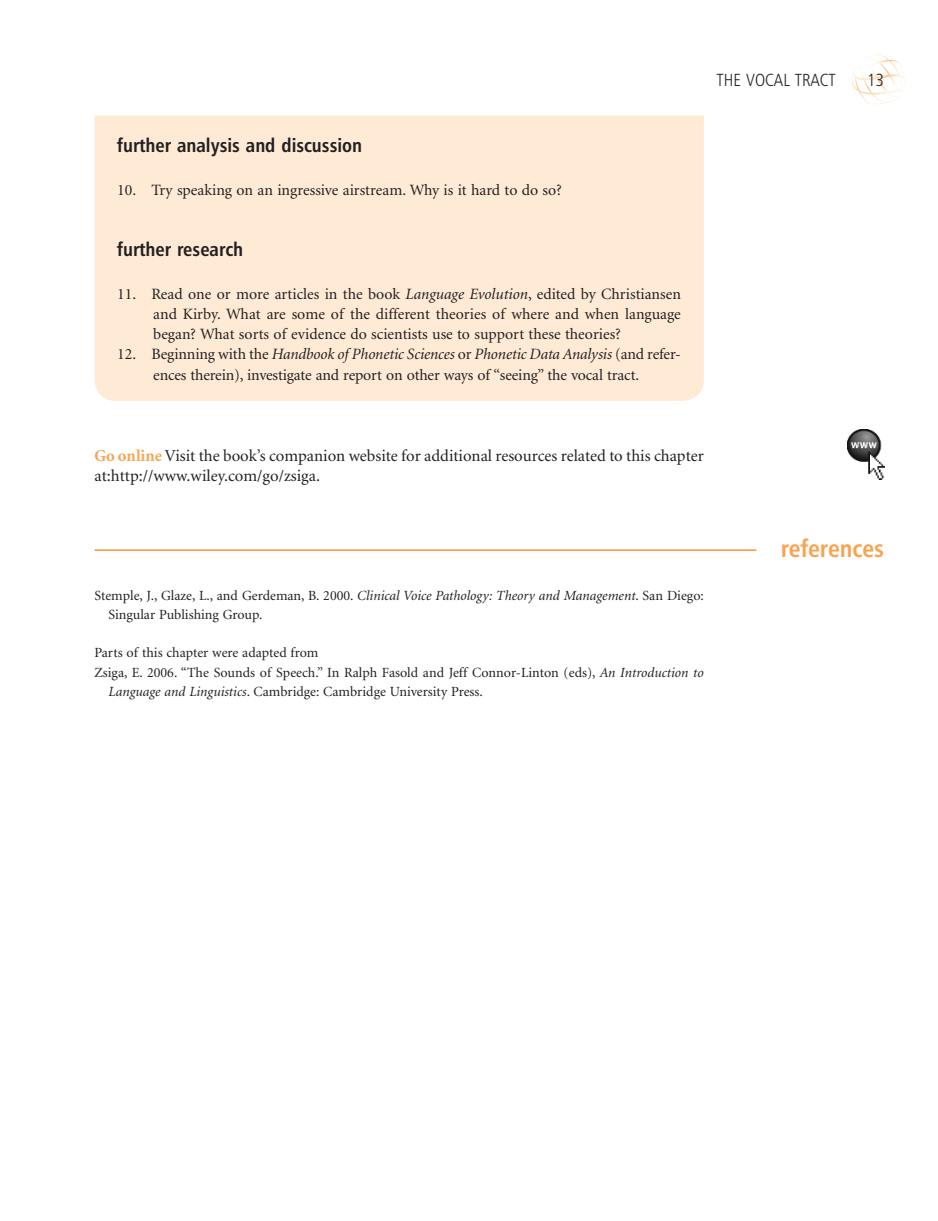
<style>
.page{position:relative;width:938px;height:1221px;background:#fff}
.page>*{position:absolute;margin:0;border:0;box-sizing:border-box;transform-origin:0 0}
.t1{font:24.5px "Humanist 777 BT Bold Condensed B";color:#f9a350}
.t2{font:19.25px "Humanist 777 BT Bold Condensed B";color:#231f20}
.t3{font:17.5px "Humanist 777 BT Light Condensed B";color:#231f20}
.t4{font:16.62px/20.1px "Minion";color:#231f20}
.t5{font:15.75px/20.1px "Minion";color:#231f20;text-align:justify}
.t6{font:14px/19.2px "Minion";color:#231f20}
.s1{font-style:italic}
.s2{font-weight:700;color:#f9a350}
</style>
<div class="page">
<svg style="left:852px;top:54px;width:47px;height:51px"></svg>
<img style="left:848px;top:429px;width:36px;height:50px">
<hr style="left:94px;top:549px;width:790px;height:2px;background:#f9a350">
<hr style="left:756px;top:548px;width:148px;height:4px;background:#fff">
<div style="left:94px;top:115px;width:610px;height:286px;background:#feead5"></div>
<p class="t2" style="left:117px;top:137px;width:246px">f urther a nalysis and d iscussion</p>
<p class="t5" style="left:117px;top:181px;width:446px">10. Try speaking on an ingressive airstream. Why is it hard to do so?</p>
<p class="t2" style="left:117px;top:242px;width:127px">f urther r esearch</p>
<p class="t5" style="left:153px;top:285px;width:529px;text-indent:-36px">11. Read one or more articles in the book <span class="s1">Language Evolution</span> , edited by Christiansen and Kirby. What are some of the different theories of where and when language began? What sorts of evidence do scientists use to support these theories?</p>
<p class="t5" style="left:117px;top:346px;width:565px;text-align:center">12. Beginning with the <span class="s1">Handbook of Phonetic Sciences</span> or <span class="s1">Phonetic Data Analysis</span> (and refer&shy;ences therein), investigate and report on other ways of “ seeing ” the vocal tract.</p>
<p class="t3" style="left:716px;top:73px;width:121px">THE VOCAL TRACT</p>
<p class="t3" style="left:867px;top:73px;width:18px">13</p>
<p class="t4" style="left:94px;top:446px;width:610px"><span class="s2">Go online</span> Visit the book ’ s companion website for additional resources related to this chapter at: http://www.wiley.com/go/zsiga.</p>
<p class="t6" style="left:109px;top:586px;width:597px;text-indent:-14px">Stemple , J. , Glaze , L. , and Gerdeman , B. 2000 . <span class="s1">Clinical Voice Pathology: Theory and Management</span> . San Diego :<br>Singular Publishing Group .</p>
<p class="t6" style="left:95px;top:644px;width:225px">Parts of this chapter were adapted from</p>
<p class="t6" style="left:95px;top:663px;width:610px">Zsiga , E. 2006 . “ The Sounds of Speech .” In Ralph Fasold and Jeff Connor - Linton (eds), <span class="s1">An Introduction to</span></p>
<p class="t6" style="left:109px;top:683px;width:376px"><span class="s1">Language and Linguistics</span> . Cambridge : Cambridge University Press .</p>
<h1 class="t1" style="left:781px;top:538px;width:105px">references</h1>
</div>
